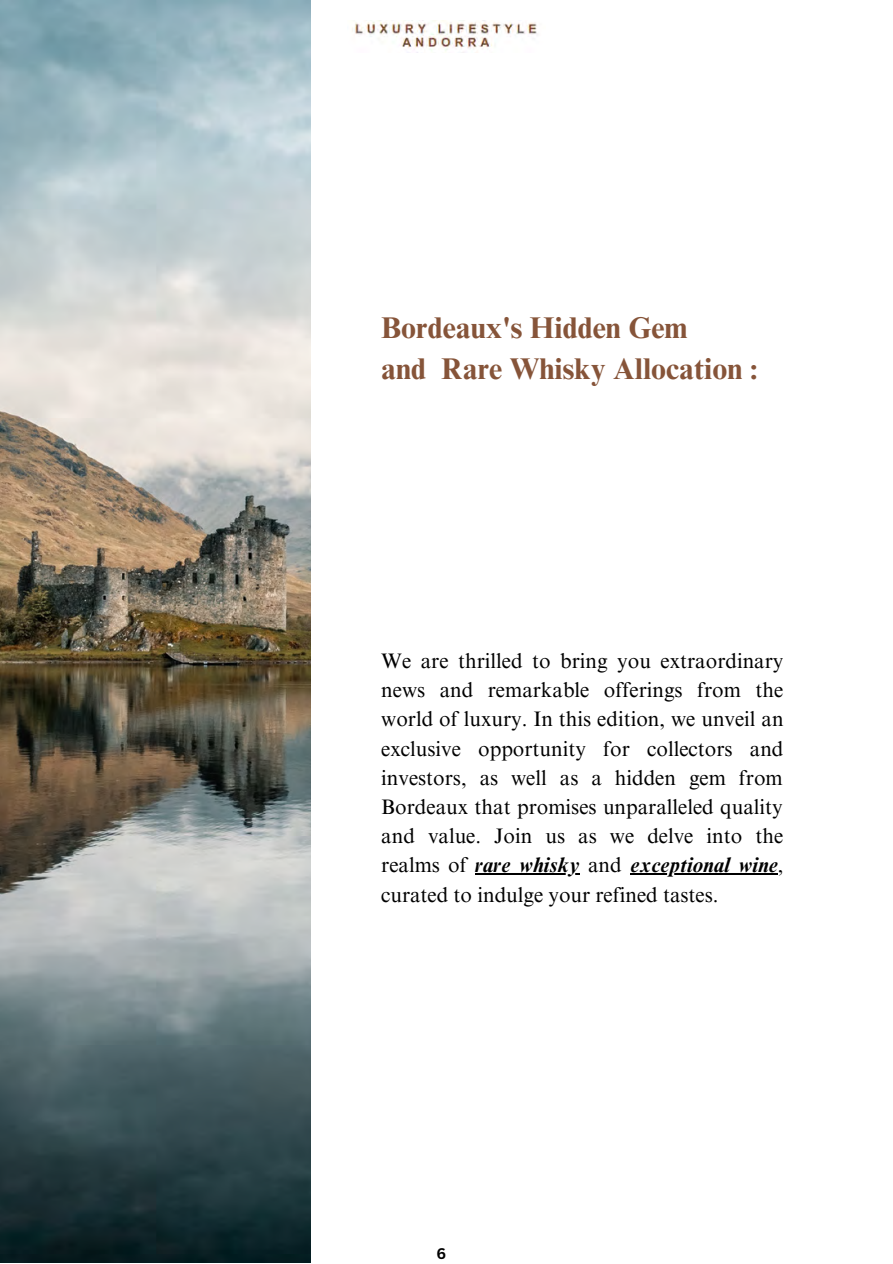
<style>
.page{position:relative;width:893px;height:1264px;background:#fff}
.page>*{position:absolute;margin:0;border:0;box-sizing:border-box;transform-origin:0 0}
.t1{font:700 30px "Times NRMT Pro";color:#865439}
.t2{font:21px/29.2px "Times NRMT Pro";color:#000;text-align:justify}
.t3{font:700 15px "Canva Sans";color:#000}
.s1{font-weight:700;font-style:italic}
</style>
<div class="page">
<img style="left:352px;top:21px;width:186px;height:31px">
<img style="left:0;top:0;width:310px;height:1262px">
<hr style="left:474px;top:873px;width:105px;height:1px;background:#000">
<hr style="left:630px;top:873px;width:147px;height:1px;background:#000">
<p class="t1" style="left:381px;top:316px;width:308px">Bordeaux's Hidden Gem</p>
<p class="t1" style="left:381px;top:358px;width:378px">and Rare Whisky Allocation :</p>
<p class="t2" style="left:381px;top:648px;width:404px">We are thrilled to bring you extraordinary news and remarkable offerings from the world of luxury. In this edition, we unveil an exclusive opportunity for collectors and investors, as well as a hidden gem from Bordeaux that promises unparalleled quality and value. Join us as we delve into the realms of <span class="s1">rare whisky</span> and <span class="s1">exceptional wine</span>, curated to indulge your refined tastes.</p>
<p class="t3" style="left:436px;top:1243px;width:11px">6</p>
</div>
